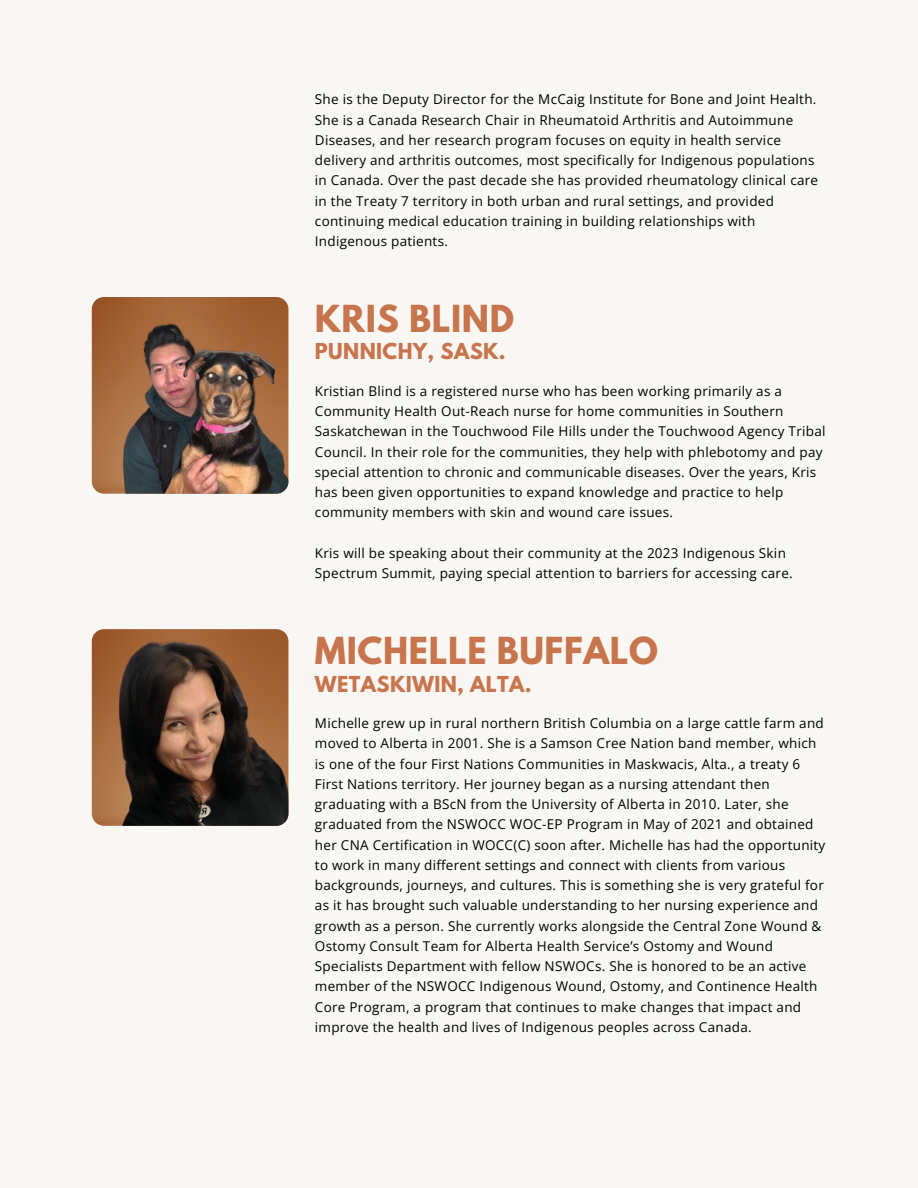
<style>
.page{position:relative;width:918px;height:1188px;background:#f8f7f4}
.page>*{position:absolute;margin:0;border:0;box-sizing:border-box;transform-origin:0 0}
.t1{font:700 33px "League Spartan";letter-spacing:.02em;color:#c8744c}
.t2{font:700 19.5px "League Spartan";letter-spacing:.02em;color:#c8744c}
.t3{font:13.5px/20.2px "Open Sans";letter-spacing:.02em;color:#000}
</style>
<div class="page">
<img style="left:92px;top:297px;width:196px;height:197px;border-radius:12px">
<img style="left:92px;top:629px;width:196px;height:197px;border-radius:12px">
<p class="t3" style="left:315px;top:89px;width:505px">She is the Deputy Director for the McCaig Institute for Bone and Joint Health.<br>She is a Canada Research Chair in Rheumatoid Arthritis and Autoimmune Diseases, and her research program focuses on equity in health service delivery and arthritis outcomes, most specifically for Indigenous populations in Canada. Over the past decade she has provided rheumatology clinical care in the Treaty 7 territory in both urban and rural settings, and provided continuing medical education training in building relationships with Indigenous patients.</p>
<p class="t1" style="left:315px;top:302px;width:201px">KRIS BLIND</p>
<p class="t2" style="left:315px;top:342px;width:192px">PUNNICHY, SASK.</p>
<p class="t3" style="left:315px;top:381px;width:512px">Kristian Blind is a registered nurse who has been working primarily as a Community Health Out-Reach nurse for home communities in Southern Saskatchewan in the Touchwood File Hills under the Touchwood Agency Tribal Council. In their role for the communities, they help with phlebotomy and pay special attention to chronic and communicable diseases. Over the years, Kris has been given opportunities to expand knowledge and practice to help community members with skin and wound care issues.</p>
<p class="t3" style="left:315px;top:543px;width:479px">Kris will be speaking about their community at the 2023 Indigenous Skin<br>Spectrum Summit, paying special attention to barriers for accessing care.</p>
<p class="t1" style="left:315px;top:634px;width:345px">MICHELLE BUFFALO</p>
<p class="t2" style="left:315px;top:674px;width:218px">WETASKIWIN, ALTA.</p>
<p class="t3" style="left:315px;top:713px;width:512px">Michelle grew up in rural northern British Columbia on a large cattle farm and moved to Alberta in 2001. She is a Samson Cree Nation band member, which is one of the four First Nations Communities in Maskwacis, Alta., a treaty 6<br>First Nations territory. Her journey began as a nursing attendant then graduating with a BScN from the University of Alberta in 2010. Later, she graduated from the NSWOCC WOC-EP Program in May of 2021 and obtained her CNA Certification in WOCC(C) soon after. Michelle has had the opportunity to work in many different settings and connect with clients from various backgrounds, journeys, and cultures. This is something she is very grateful for as it has brought such valuable understanding to her nursing experience and growth as a person. She currently works alongside the Central Zone Wound &amp; Ostomy Consult Team for Alberta Health Service’s Ostomy and Wound Specialists Department with fellow NSWOCs. She is honored to be an active member of the NSWOCC Indigenous Wound, Ostomy, and Continence Health Core Program, a program that continues to make changes that impact and improve the health and lives of Indigenous peoples across Canada.</p>
</div>
